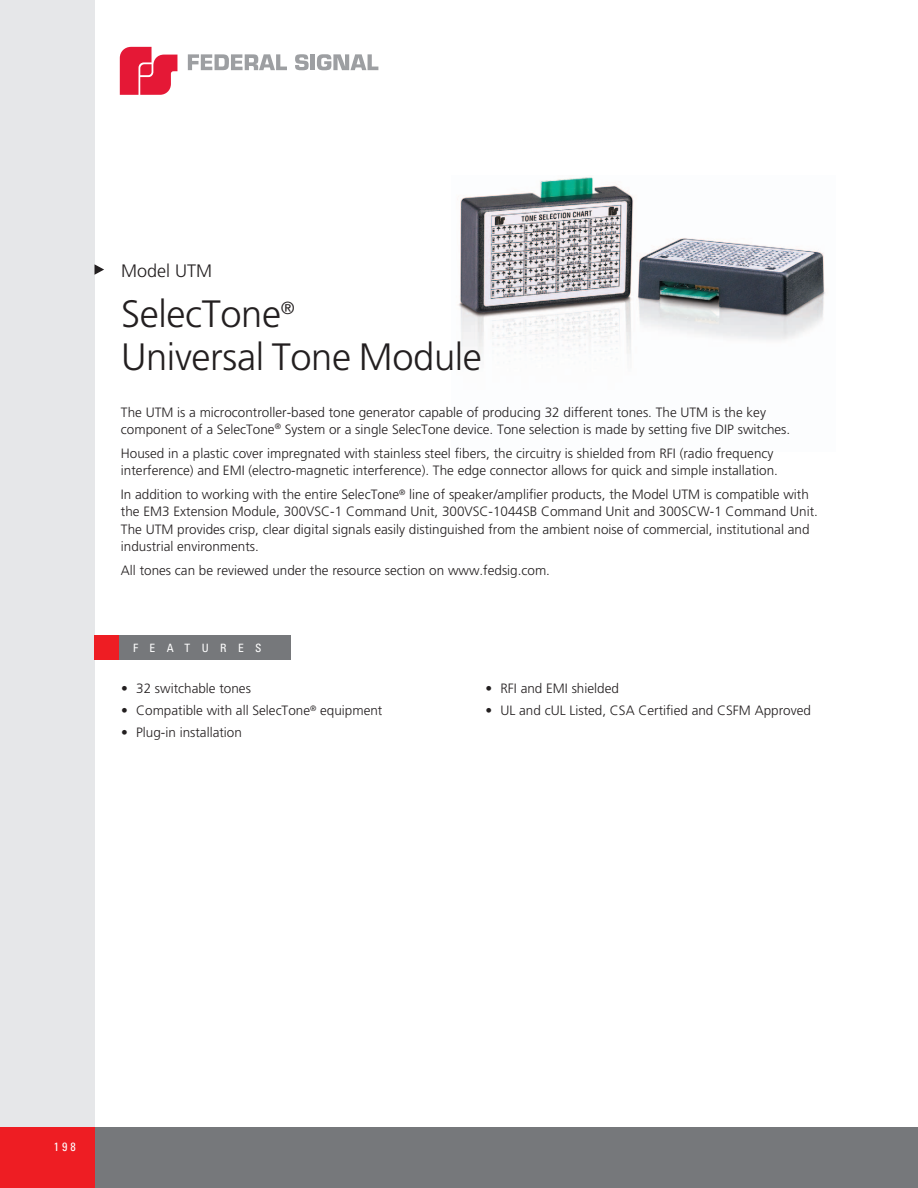
<style>
.page{position:relative;width:918px;height:1188px;background:#fff}
.page>*{position:absolute;margin:0;border:0;box-sizing:border-box;transform-origin:0 0}
.Head{font:300 38.1px/43.5px "Frutiger";letter-spacing:-.01em;color:#231f20}
.model{font:300 18px "Frutiger";color:#231f20}
.features{font:300 13.5px/17.2px "Frutiger";color:#231f20}
.t1{font:condensed 12px "Univers";color:#fff}
.t2{font:condensed 11.55px "Univers";letter-spacing:1em;color:#fff}
</style>
<div class="page">
<div style="left:94px;top:1127px;width:824px;height:61px;background:#76787b"></div>
<div style="left:0;top:0;width:94px;height:1188px;background:#e6e7e9"></div>
<div style="left:0;top:1127px;width:94px;height:61px;background:#ee1d23"></div>
<svg style="left:188px;top:54px;width:99px;height:16px"></svg>
<svg style="left:295px;top:54px;width:14px;height:16px"></svg>
<hr style="left:311px;top:54px;width:4px;height:16px;background:#9d9fa2">
<svg style="left:317px;top:54px;width:61px;height:16px"></svg>
<svg style="left:120px;top:47px;width:57px;height:48px"></svg>
<img style="left:458px;top:177px;width:367px;height:186px">
<div style="left:94px;top:635px;width:26px;height:25px;background:#ee1d23"></div>
<div style="left:119px;top:635px;width:172px;height:25px;background:#76787b"></div>
<svg style="left:94px;top:264px;width:10px;height:11px"></svg>
<p class="model" style="left:121px;top:260px;width:93px">Model UTM</p>
<p class="Head" style="left:121px;top:292px;width:362px">SelecTone<sup>®<br></sup>Universal Tone Module</p>
<p class="features" style="left:121px;top:404px;width:671px">The UTM is a microcontroller-based tone generator capable of producing 32 different tones. The UTM is the key component of a SelecTone<sup>®</sup> System or a single SelecTone device. Tone selection is made by setting five DIP switches.</p>
<p class="features" style="left:121px;top:445px;width:659px">Housed in a plastic cover impregnated with stainless steel fibers, the circuitry is shielded from RFI (radio frequency interference) and EMI (electro-magnetic interference). The edge connector allows for quick and simple installation.</p>
<p class="features" style="left:121px;top:486px;width:698px">In addition to working with the entire SelecTone<sup>®</sup> line of speaker/amplifier products, the Model UTM is compatible with the EM3 Extension Module, 300VSC-1 Command Unit, 300VSC-1044SB Command Unit and 300SCW-1 Command Unit.<br>The UTM provides crisp, clear digital signals easily distinguished from the ambient noise of commercial, institutional and industrial environments.</p>
<p class="features" style="left:121px;top:562px;width:431px">All tones can be reviewed under the resource section on www.fedsig.com.</p>
<p class="t2" style="left:133px;top:640px;width:130px">FEATURES</p>
<p class="features" style="left:121px;top:680px;width:131px">• 32 switchable tones</p>
<p class="features" style="left:121px;top:702px;width:263px">• Compatible with all SelecTone<sup>®</sup> equipment</p>
<p class="features" style="left:121px;top:724px;width:122px">• Plug-in installation</p>
<p class="features" style="left:485px;top:680px;width:135px">• RFI and EMI shielded</p>
<p class="features" style="left:485px;top:702px;width:327px">• UL and cUL Listed, CSA Certified and CSFM Approved</p>
<p class="t1" style="left:54px;top:1139px;width:23px">198</p>
</div>
